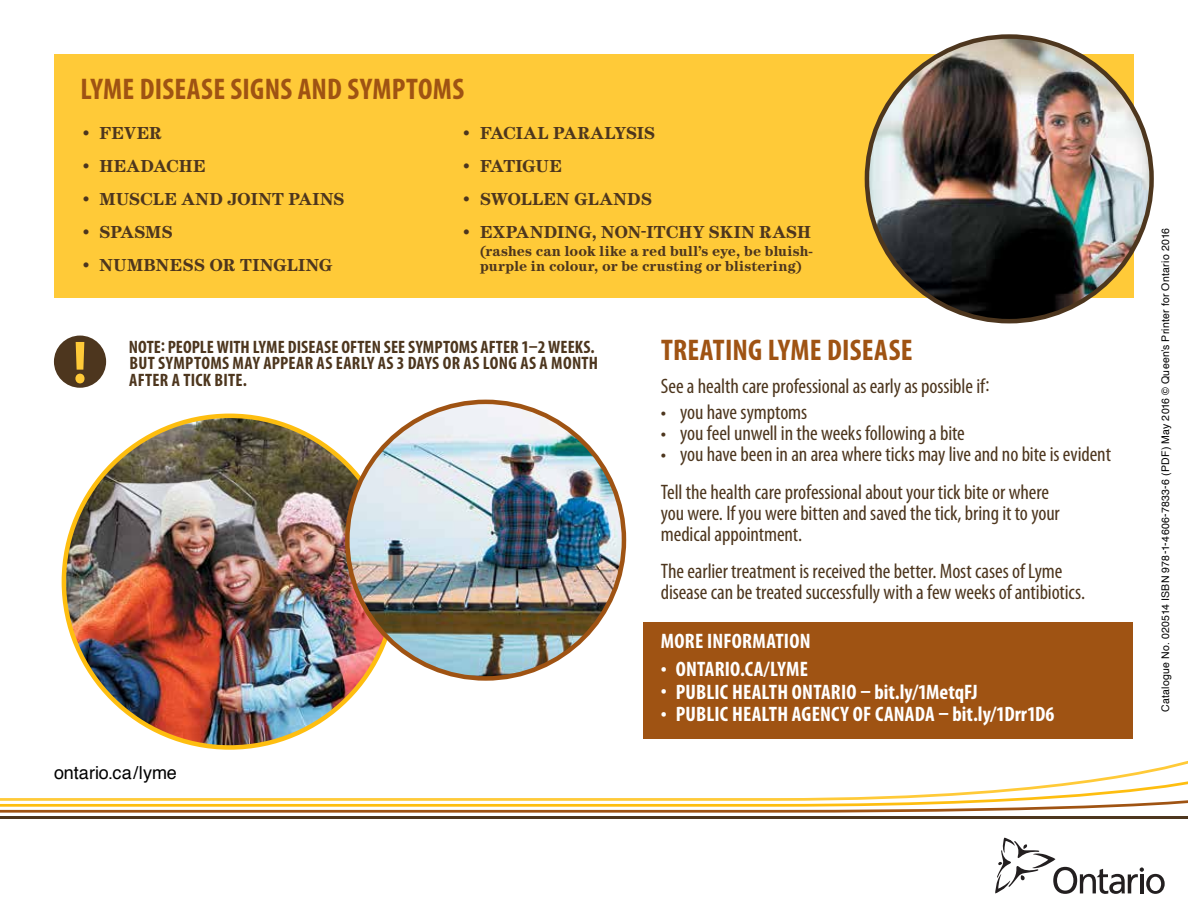
<style>
.page{position:relative;width:1188px;height:918px;background:#fff}
.page>*{position:absolute;margin:0;border:0;box-sizing:border-box;transform-origin:0 0}
.t1{font:700 condensed 60.75px "Myriad Pro";color:#ffca38}
.t2{font:700 condensed 30px "Myriad Pro";letter-spacing:.01em;color:#9f5313}
.t3{font:condensed 21px/21px "Myriad Pro";letter-spacing:-.005em;color:#4d361e}
.t4{font:700 condensed 21px "Myriad Pro";letter-spacing:.005em;color:#fff}
.t5{font:700 condensed 18px/16.5px "Myriad Pro";letter-spacing:.01em;color:#4d361e}
.t6{font:700 18px "Century ITC";letter-spacing:.01em;color:#4d361e}
.t7{font:18px "Helvetica";letter-spacing:.005em;color:#000}
.t8{font:700 18px "Century ITC";letter-spacing:-.02em;color:#4d361e}
.t9{font:700 15px/15px "Century ITC";letter-spacing:.01em;color:#4d361e}
.t10{font:10.5px "Helvetica";letter-spacing:.025em;color:#000}
</style>
<div class="page">
<div style="left:644px;top:622px;width:489px;height:117px;background:#9f5313"></div>
<div style="left:54px;top:54px;width:1080px;height:243px;background:#ffca38"></div>
<img style="left:64px;top:416px;width:332px;height:331px;border-radius:166px">
<img style="left:867px;top:37px;width:285px;height:284px;border-radius:142px">
<img style="left:347px;top:402px;width:277px;height:276px;border-radius:138px">
<hr style="left:0;top:816px;width:1188px;height:3px;background:#4d361e">
<svg style="left:1095px;top:760px;width:93px;height:19px"></svg>
<svg style="left:0;top:779px;width:1188px;height:34px"></svg>
<svg style="left:995px;top:838px;width:170px;height:56px"></svg>
<div style="left:54px;top:336px;width:52px;height:52px;background:#4d361e;border-radius:50%"></div>
<h2 class="t2" style="left:80px;top:71px;width:385px">LYME DISEASE SIGNS AND SYMPTOMS</h2>
<p class="t6" style="left:80px;top:122px;width:84px">• FEVER</p>
<p class="t6" style="left:80px;top:155px;width:127px">• HEADACHE</p>
<p class="t6" style="left:80px;top:188px;width:266px">• MUSCLE AND JOINT PAINS</p>
<p class="t6" style="left:80px;top:221px;width:94px">• SPASMS</p>
<p class="t6" style="left:80px;top:254px;width:254px">• NUMBNESS OR TINGLING</p>
<p class="t6" style="left:461px;top:122px;width:196px">• FACIAL PARALYSIS</p>
<p class="t8" style="left:461px;top:155px;width:103px">• FATIGUE</p>
<p class="t6" style="left:461px;top:188px;width:193px">• SWOLLEN GLANDS</p>
<p class="t6" style="left:461px;top:221px;width:352px">• EXPANDING, NON-ITCHY SKIN RASH</p>
<p class="t9" style="left:480px;top:243px;width:334px">(rashes can look like a red bull’s eye, be bluish&shy;purple in colour, or be crusting or blistering)</p>
<h1 class="t1" style="left:73px;top:325px;width:16px">!</h1>
<p class="t5" style="left:129px;top:338px;width:471px">NOTE: PEOPLE WITH LYME DISEASE OFTEN SEE SYMPTOMS AFTER 1–2 WEEKS.<br>BUT SYMPTOMS MAY APPEAR AS EARLY AS 3 DAYS OR AS LONG AS A MONTH<br>AFTER A TICK BITE.</p>
<p class="t7" style="left:54px;top:759px;width:124px">ontario.ca/lyme</p>
<h2 class="t2" style="left:661px;top:331px;width:253px">TREATING LYME DISEASE</h2>
<p class="t3" style="left:661px;top:375px;width:330px">See a health care professional as early as possible if:</p>
<p class="t3" style="left:661px;top:402px;width:148px">• you have symptoms</p>
<p class="t3" style="left:661px;top:423px;width:306px">• you feel unwell in the weeks following a bite</p>
<p class="t3" style="left:661px;top:436px;width:452px;line-height:37.2px">• you have been in an area where ticks may live and no bite is evident<br>Tell the health care professional about your tick bite or where</p>
<p class="t3" style="left:661px;top:502px;width:401px">you were. If you were bitten and saved the tick, bring it to your medical appointment.</p>
<p class="t3" style="left:661px;top:560px;width:426px">The earlier treatment is received the better. Most cases of Lyme disease can be treated successfully with a few weeks of antibiotics.</p>
<p class="t4" style="left:661px;top:628px;width:151px">MORE INFORMATION</p>
<p class="t4" style="left:661px;top:656px;width:149px">• ONTARIO.CA/LYME</p>
<p class="t4" style="left:661px;top:678px;width:318px">• PUBLIC HEALTH ONTARIO – bit.ly/1MetqFJ</p>
<p class="t4" style="left:661px;top:701px;width:395px">• PUBLIC HEALTH AGENCY OF CANADA – bit.ly/1Drr1D6</p>
<p class="t10" style="left:1157px;top:712px;width:486px;rotate:-90deg">Catalogue No. 020514 ISBN 978-1-4606-7833-6 (PDF) May 2016 © Queen’s Printer for Ontario 2016</p>
</div>
